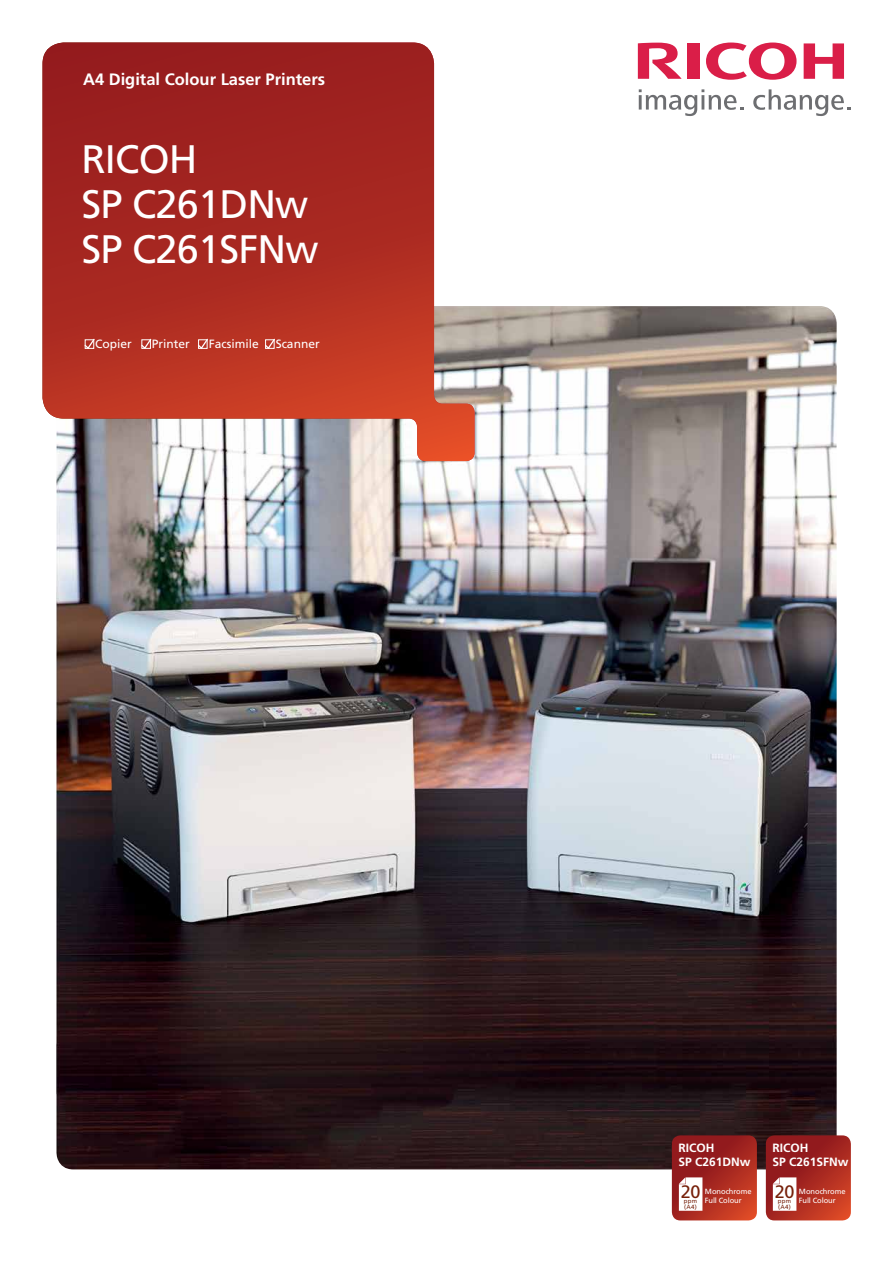
<style>
.page{position:relative;width:893px;height:1263px;background:#fff}
.page>*{position:absolute;margin:0;border:0;box-sizing:border-box;transform-origin:0 0}
.t1{font:39.75px/45px "Frutiger LT Std";letter-spacing:-.02em;color:#fff}
.t2{font:18px "Frutiger LT Std";color:#76200a}
.t3{font:700 16.5px "Frutiger LT Std";color:#fff}
.t4{font:700 12px/13.5px "Frutiger LT Std";color:#fff}
.t5{font:12px "Frutiger LT Std";color:#fff}
.t6{font:7.5px/9px "Frutiger LT Std";letter-spacing:-.01em;color:#fff}
.t7{font:6px/6px "Frutiger LT Std";letter-spacing:.06em;color:#76200a}
</style>
<div class="page">
<img style="left:56px;top:306px;width:781px;height:863px">
<svg style="left:706px;top:43px;width:90px;height:37px"></svg>
<svg style="left:804px;top:43px;width:40px;height:36px"></svg>
<div style="left:687px;top:43px;width:12px;height:36px;background:#da1e48"></div>
<svg style="left:638px;top:43px;width:44px;height:36px"></svg>
<svg style="left:639px;top:89px;width:104px;height:27px"></svg>
<svg style="left:753px;top:89px;width:97px;height:27px"></svg>
<svg style="left:672px;top:1135px;width:85px;height:85px;background:#af3f38"></svg>
<svg style="left:766px;top:1135px;width:85px;height:85px;background:#b03f39"></svg>
<svg style="left:53px;top:43px;width:422px;height:418px;background:#b34740"></svg>
<svg style="left:43px;top:43px;width:21px;height:373px;background:#a52823"></svg>
<svg style="left:197px;top:338px;width:12px;height:12px"></svg>
<div style="left:198px;top:340px;width:9px;height:9px;border:1px solid #fff"></div>
<svg style="left:140px;top:338px;width:12px;height:12px"></svg>
<div style="left:142px;top:340px;width:9px;height:9px;border:1px solid #fff"></div>
<svg style="left:83px;top:338px;width:13px;height:12px"></svg>
<div style="left:85px;top:340px;width:9px;height:9px;border:1px solid #fff"></div>
<svg style="left:264px;top:338px;width:12px;height:12px"></svg>
<div style="left:265px;top:340px;width:9px;height:9px;border:1px solid #fff"></div>
<h3 class="t3" style="left:83px;top:70px;width:244px">A4 Digital Colour Laser Printers</h3>
<h1 class="t1" style="left:81px;top:137px;width:239px">RICOH<br>SP C261DNw<br>SP C261SFNw</h1>
<h3 class="t5" style="left:95px;top:337px;width:38px">Copier</h3>
<h3 class="t5" style="left:152px;top:337px;width:40px">Printer</h3>
<h3 class="t5" style="left:209px;top:337px;width:52px">Facsimile</h3>
<h3 class="t5" style="left:276px;top:337px;width:46px">Scanner</h3>
<h3 class="t4" style="left:678px;top:1141px;width:74px">RICOH<br>SP C261DNw</h3>
<h3 class="t4" style="left:772px;top:1141px;width:78px">RICOH<br>SP C261SFNw</h3>
<h2 class="t2" style="left:681px;top:1181px;width:21px">20</h2>
<p class="t7" style="left:684px;top:1198px;width:15px">ppm</p>
<p class="t6" style="left:799px;top:1196px;width:38px">Full Colour</p>
<p class="t7" style="left:684px;top:1204px;width:14px">(A4)</p>
<h2 class="t2" style="left:775px;top:1181px;width:21px">20</h2>
<p class="t7" style="left:778px;top:1198px;width:15px">ppm (A4)</p>
<p class="t6" style="left:705px;top:1187px;width:48px">Monochrome<br>Full Colour</p>
<p class="t6" style="left:799px;top:1187px;width:48px">Monochrome</p>
</div>
